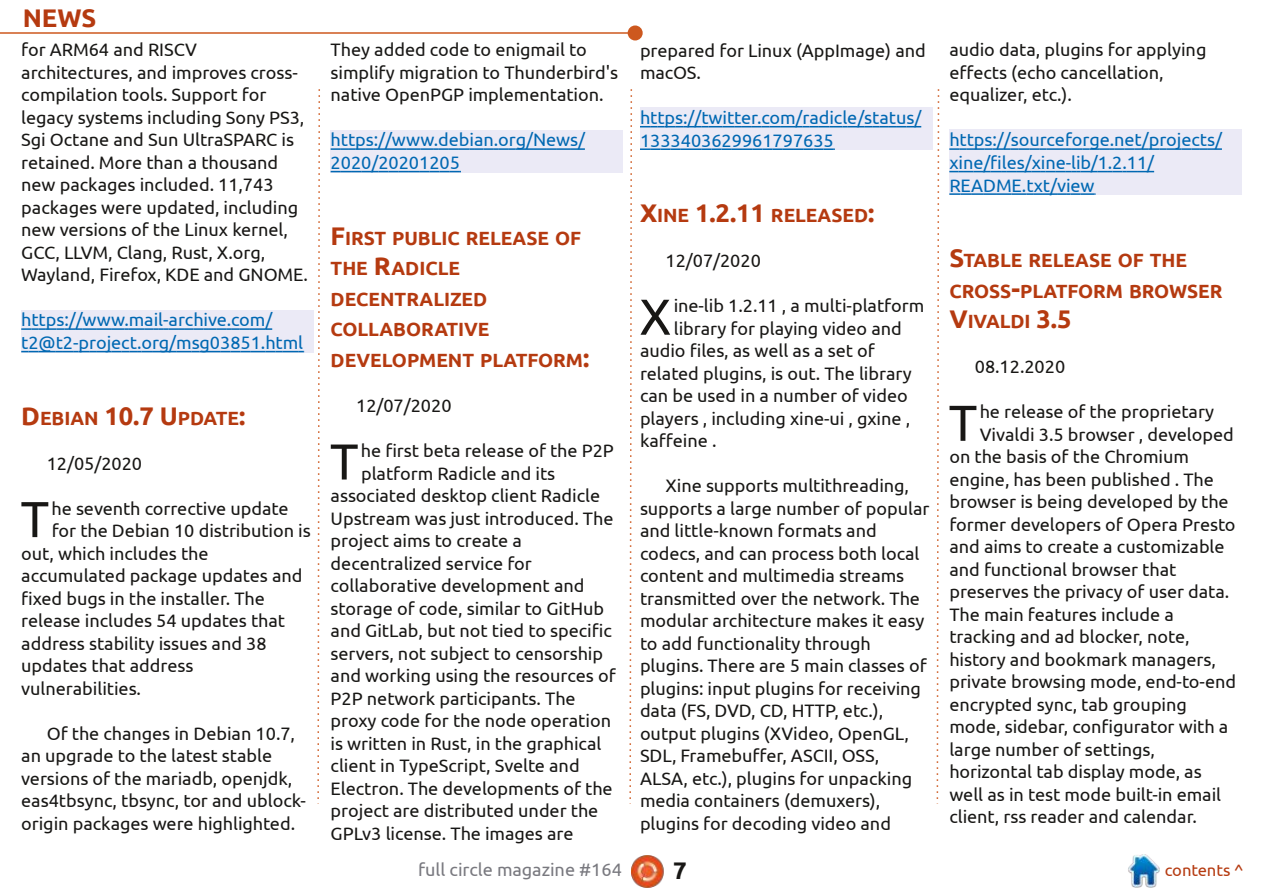
<style>
.page{position:relative;width:1263px;height:893px;background:#fff}
.page>*{position:absolute;margin:0;border:0;box-sizing:border-box;transform-origin:0 0}
.t1{font:50.4px "Ubuntu";color:#181715}
.t2{font:700 25.5px "Ubuntu";color:#b53a10}
.t3{font:700 24px "Ubuntu";color:#181715}
.t4{font:700 19.2px/30.6px "Ubuntu";color:#b53a10}
.t5{font:18px/22.5px "Ubuntu";letter-spacing:-.005em;color:#181715}
.t6{font:18px/22.5px "Ubuntu";letter-spacing:-.005em;color:#0068b2}
.t7{font:18px "Ubuntu";letter-spacing:-.005em;color:#79797f}
.t8{font:16.5px "Ubuntu";letter-spacing:-.005em;color:#b53a10}
.s1{font-size:25.5px}
</style>
<div class="page">
<img style="left:631px;top:855px;width:33px;height:33px">
<img style="left:1128px;top:855px;width:32px;height:32px">
<hr style="left:0;top:32px;width:635px;height:2px;background:#cd581e">
<div style="left:628px;top:25px;width:15px;height:15px;background:#cd581e;border-radius:50%"></div>
<svg style="left:629px;top:89px;width:4px;height:715px"></svg>
<svg style="left:317px;top:89px;width:3px;height:715px"></svg>
<svg style="left:936px;top:89px;width:4px;height:715px"></svg>
<div style="left:21px;top:310px;width:293px;height:42px;background:#ebeaf6"></div>
<div style="left:331px;top:130px;width:292px;height:42px;background:#ebeaf6"></div>
<div style="left:640px;top:107px;width:292px;height:43px;background:#ebeaf6"></div>
<div style="left:949px;top:130px;width:293px;height:65px;background:#ebeaf6"></div>
<svg style="left:21px;top:328px;width:251px;height:2px"></svg>
<svg style="left:21px;top:351px;width:283px;height:1px"></svg>
<svg style="left:331px;top:148px;width:254px;height:2px"></svg>
<svg style="left:331px;top:171px;width:130px;height:1px"></svg>
<svg style="left:640px;top:126px;width:281px;height:1px"></svg>
<svg style="left:640px;top:148px;width:195px;height:2px"></svg>
<svg style="left:949px;top:148px;width:273px;height:2px"></svg>
<svg style="left:949px;top:171px;width:205px;height:1px"></svg>
<svg style="left:949px;top:193px;width:146px;height:2px"></svg>
<h2 class="t2" style="left:23px;top:3px;width:75px">NEWS</h2>
<p class="t5" style="left:21px;top:39px;width:288px">for ARM64 and RISCV architectures, and improves cross&shy;compilation tools. Support for legacy systems including Sony PS3,<br>Sgi Octane and Sun UltraSPARC is retained. More than a thousand new packages included. 11,743 packages were updated, including new versions of the Linux kernel,<br>GCC, LLVM, Clang, Rust, X.org,<br>Wayland, Firefox, KDE and GNOME.</p>
<p class="t6" style="left:21px;top:309px;width:283px">https://www.mail-archive.com/ t2@t2-project.org/msg03851.html</p>
<p class="t4" style="left:21px;top:402px;width:226px"><span class="s1">D</span>EBIAN <span class="s1">10.7 U</span>PDATE<span class="s1">:</span></p>
<p class="t5" style="left:47px;top:452px;width:97px">12/05/2020</p>
<h1 class="t1" style="left:21px;top:490px;width:30px">T</h1>
<p class="t5" style="left:52px;top:497px;width:238px">he seventh corrective update</p>
<p class="t5" style="left:52px;top:519px;width:261px">for the Debian 10 distribution is</p>
<p class="t5" style="left:21px;top:542px;width:189px">out, which includes the</p>
<p class="t5" style="left:21px;top:564px;width:283px">accumulated package updates and</p>
<p class="t5" style="left:21px;top:587px;width:245px">fixed bugs in the installer. The</p>
<p class="t5" style="left:21px;top:609px;width:265px">release includes 54 updates that</p>
<p class="t5" style="left:21px;top:632px;width:247px">address stability issues and 38</p>
<p class="t5" style="left:21px;top:654px;width:174px">updates that address</p>
<p class="t5" style="left:21px;top:677px;width:121px">vulnerabilities.</p>
<p class="t5" style="left:21px;top:722px;width:286px;text-indent:26px">Of the changes in Debian 10.7, an upgrade to the latest stable versions of the mariadb, openjdk, eas4tbsync, tbsync, tor and ublock&shy;origin packages were highlighted.</p>
<p class="t5" style="left:331px;top:39px;width:289px">They added code to enigmail to simplify migration to Thunderbird's native OpenPGP implementation.</p>
<p class="t6" style="left:331px;top:129px;width:256px">https://www.debian.org/News/<br>2020/20201205</p>
<p class="t4" style="left:331px;top:222px;width:260px"><span class="s1">F</span>IRST PUBLIC RELEASE OF<br>THE <span class="s1">R</span>ADICLE<br>DECENTRALIZED<br>COLLABORATIVE<br>DEVELOPMENT PLATFORM<span class="s1">:</span></p>
<p class="t5" style="left:356px;top:394px;width:97px">12/07/2020</p>
<h1 class="t1" style="left:330px;top:433px;width:30px">T</h1>
<p class="t5" style="left:361px;top:439px;width:254px">he first beta release of the P2P</p>
<p class="t5" style="left:361px;top:462px;width:196px">platform Radicle and its</p>
<p class="t5" style="left:331px;top:484px;width:271px">associated desktop client Radicle</p>
<p class="t5" style="left:331px;top:507px;width:284px">Upstream was just introduced. The</p>
<p class="t5" style="left:331px;top:529px;width:193px">project aims to create a</p>
<p class="t5" style="left:331px;top:552px;width:203px">decentralized service for</p>
<p class="t5" style="left:331px;top:574px;width:255px">collaborative development and</p>
<p class="t5" style="left:331px;top:597px;width:275px">storage of code, similar to GitHub</p>
<p class="t5" style="left:331px;top:619px;width:283px">and GitLab, but not tied to specific</p>
<p class="t5" style="left:331px;top:642px;width:274px">servers, not subject to censorship</p>
<p class="t5" style="left:331px;top:664px;width:287px">and working using the resources of</p>
<p class="t5" style="left:331px;top:687px;width:247px">P2P network participants. The</p>
<p class="t5" style="left:331px;top:709px;width:282px">proxy code for the node operation</p>
<p class="t5" style="left:331px;top:732px;width:272px">is written in Rust, in the graphical</p>
<p class="t5" style="left:331px;top:754px;width:251px">client in TypeScript, Svelte and</p>
<p class="t5" style="left:331px;top:777px;width:284px">Electron. The developments of the</p>
<p class="t5" style="left:331px;top:799px;width:269px">project are distributed under the</p>
<p class="t5" style="left:331px;top:822px;width:244px">GPLv3 license. The images are</p>
<p class="t5" style="left:640px;top:39px;width:287px">prepared for Linux (AppImage) and macOS.</p>
<p class="t6" style="left:640px;top:106px;width:283px">https://twitter.com/radicle/status/<br>1333403629961797635</p>
<p class="t4" style="left:640px;top:200px;width:236px"><span class="s1">X</span>INE <span class="s1">1.2.11</span> RELEASED<span class="s1">:</span></p>
<p class="t5" style="left:665px;top:249px;width:97px">12/07/2020</p>
<h1 class="t1" style="left:639px;top:288px;width:34px">X</h1>
<p class="t5" style="left:674px;top:294px;width:252px">ine-lib 1.2.11 , a multi-platform</p>
<p class="t5" style="left:674px;top:317px;width:230px">library for playing video and</p>
<p class="t5" style="left:640px;top:339px;width:236px">audio files, as well as a set of</p>
<p class="t5" style="left:640px;top:362px;width:273px">related plugins, is out. The library</p>
<p class="t5" style="left:640px;top:384px;width:269px">can be used in a number of video</p>
<p class="t5" style="left:640px;top:407px;width:272px">players , including xine-ui , gxine ,</p>
<p class="t5" style="left:640px;top:429px;width:78px">kaffeine .</p>
<p class="t5" style="left:640px;top:474px;width:291px;text-indent:26px">Xine supports multithreading, supports a large number of popular and little-known formats and codecs, and can process both local content and multimedia streams transmitted over the network. The modular architecture makes it easy to add functionality through plugins. There are 5 main classes of plugins: input plugins for receiving data (FS, DVD, CD, HTTP, etc.), output plugins (XVideo, OpenGL,<br>SDL, Framebuffer, ASCII, OSS,<br>ALSA, etc.), plugins for unpacking media containers (demuxers), plugins for decoding video and</p>
<p class="t5" style="left:949px;top:39px;width:259px">audio data, plugins for applying effects (echo cancellation, equalizer, etc.).</p>
<p class="t6" style="left:949px;top:129px;width:274px">https://sourceforge.net/projects/ xine/files/xine-lib/1.2.11/<br>README.txt/view</p>
<p class="t4" style="left:949px;top:245px;width:275px"><span class="s1">S</span>TABLE RELEASE OF THE<br>CROSS<span class="s1">-</span>PLATFORM BROWSER<br><span class="s1">V</span>IVALDI <span class="s1">3.5</span></p>
<p class="t5" style="left:975px;top:355px;width:92px">08.12.2020</p>
<h1 class="t1" style="left:949px;top:394px;width:30px">T</h1>
<p class="t5" style="left:980px;top:400px;width:236px">he release of the proprietary</p>
<p class="t5" style="left:980px;top:423px;width:255px">Vivaldi 3.5 browser , developed</p>
<p class="t5" style="left:949px;top:445px;width:241px">on the basis of the Chromium</p>
<p class="t5" style="left:949px;top:468px;width:266px">engine, has been published . The</p>
<p class="t5" style="left:949px;top:490px;width:281px">browser is being developed by the</p>
<p class="t5" style="left:949px;top:513px;width:288px">former developers of Opera Presto</p>
<p class="t5" style="left:949px;top:535px;width:277px">and aims to create a customizable</p>
<p class="t5" style="left:949px;top:558px;width:229px">and functional browser that</p>
<p class="t5" style="left:949px;top:580px;width:282px">preserves the privacy of user data.</p>
<p class="t5" style="left:949px;top:603px;width:226px">The main features include a</p>
<p class="t5" style="left:949px;top:625px;width:242px">tracking and ad blocker, note,</p>
<p class="t5" style="left:949px;top:648px;width:268px">history and bookmark managers,</p>
<p class="t5" style="left:949px;top:670px;width:288px">private browsing mode, end-to-end</p>
<p class="t5" style="left:949px;top:693px;width:239px">encrypted sync, tab grouping</p>
<p class="t5" style="left:949px;top:715px;width:280px">mode, sidebar, configurator with a</p>
<p class="t5" style="left:949px;top:738px;width:207px">large number of settings,</p>
<p class="t5" style="left:949px;top:760px;width:254px">horizontal tab display mode, as</p>
<p class="t5" style="left:949px;top:783px;width:273px">well as in test mode built-in email</p>
<p class="t5" style="left:949px;top:805px;width:249px">client, rss reader and calendar.</p>
<p class="t7" style="left:418px;top:859px;width:205px">full circle magazine #164</p>
<h3 class="t3" style="left:673px;top:857px;width:15px">7</h3>
<p class="t8" style="left:1165px;top:860px;width:80px">contents ^</p>
</div>
